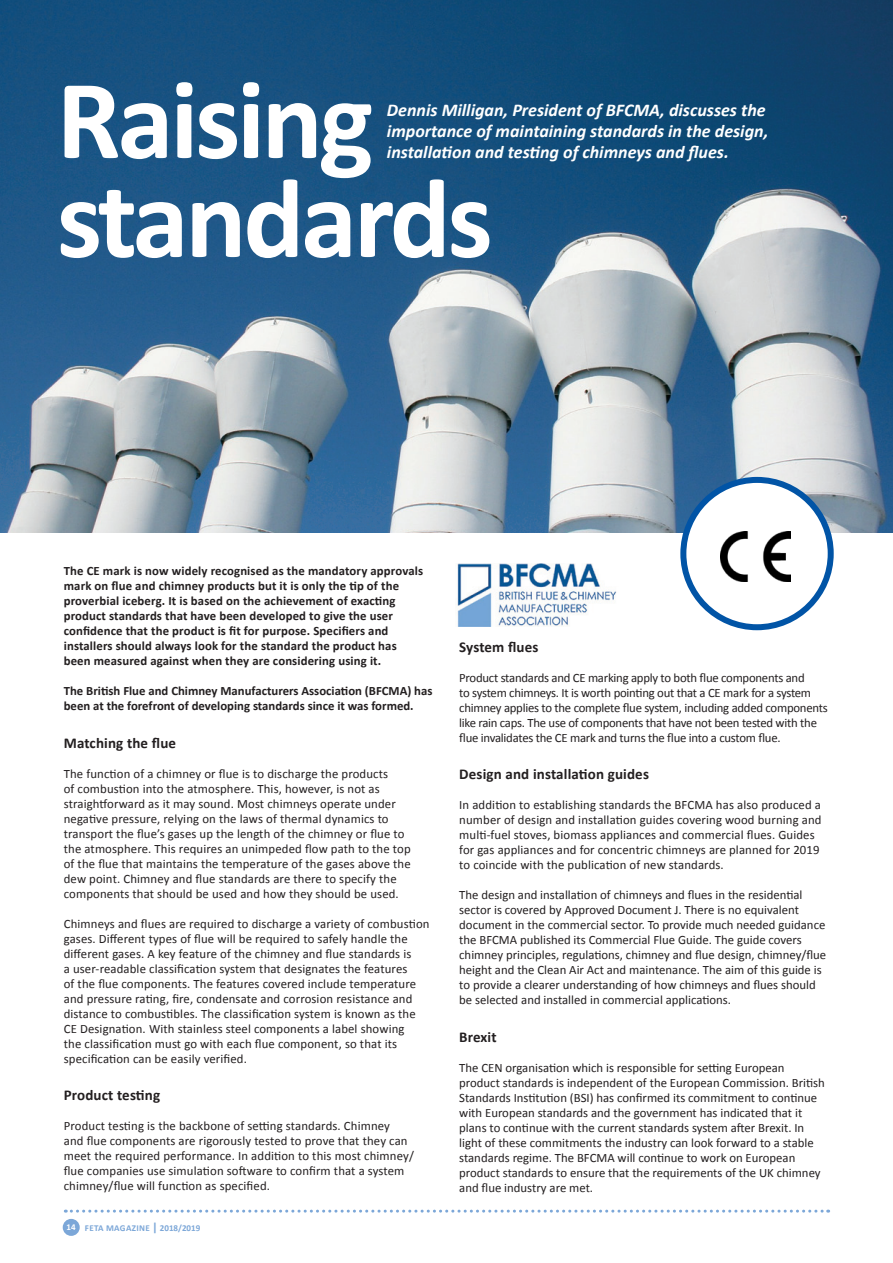
<style>
.page{position:relative;width:893px;height:1263px;background:#fff}
.page>*{position:absolute;margin:0;border:0;box-sizing:border-box;transform-origin:0 0}
.t1{font:700 114px/99px "Calibri";letter-spacing:-.03em;color:#fff}
.t2{font:italic 700 18px/21px "Calibri";color:#fff}
.t3{font:700 15px "Calibri";letter-spacing:.01em;color:#231f20}
.t4{font:12.75px/15px "Calibri";color:#231f20}
.t5{font:700 12.75px/15px "Calibri";letter-spacing:.01em;color:#231f20}
.t6{font:12.75px/15px "Calibri";letter-spacing:-.02em;color:#231f20}
.t7{font:700 9px "Calibri";letter-spacing:.025em;color:#7ca7d8}
.s1{color:#fff}
.s2{font-size:12px}
</style>
<div class="page">
<img style="left:0;top:0;width:893px;height:533px">
<svg style="left:65px;top:1209px;width:764px;height:3px"></svg>
<div style="left:63px;top:1219px;width:17px;height:17px;background:#7ca7d8;border-radius:50%"></div>
<div style="left:683px;top:480px;width:148px;height:147px;background:#fff;border-radius:50%"></div>
<img style="left:721px;top:531px;width:70px;height:51px">
<div style="left:680px;top:477px;width:154px;height:153px;border:6px solid #0154a6;border-radius:50%"></div>
<img style="left:457px;top:563px;width:159px;height:63px">
<h1 class="t1" style="left:57px;top:65px;width:438px">Raising standards</h1>
<h2 class="t2" style="left:387px;top:98px;width:383px">Dennis Milligan, President of BFCMA, discusses the importance of maintaining standards in the design, installation and testing of chimneys and flues.</h2>
<p class="t5" style="left:64px;top:563px;width:361px">The CE mark is now widely recognised as the mandatory approvals mark on flue and chimney products but it is only the tip of the proverbial iceberg. It is based on the achievement of exacting product standards that have been developed to give the user confidence that the product is fit for purpose. Specifiers and installers should always look for the standard the product has been measured against when they are considering using it.</p>
<p class="t5" style="left:64px;top:683px;width:370px">The British Flue and Chimney Manufacturers Association (BFCMA) has been at the forefront of developing standards since it was formed.</p>
<p class="t3" style="left:64px;top:733px;width:114px">Matching the flue</p>
<p class="t4" style="left:64px;top:765px;width:348px">The function of a chimney or flue is to discharge the products<br>of combustion into the atmosphere. This, however, is not as straightforward as it may sound. Most chimneys operate under negative pressure, relying on the laws of thermal dynamics to transport the flue’s gases up the length of the chimney or flue to the atmosphere. This requires an unimpeded flow path to the top of the flue that maintains the temperature of the gases above the dew point. Chimney and flue standards are there to specify the components that should be used and how they should be used.</p>
<p class="t4" style="left:64px;top:915px;width:367px">Chimneys and flues are required to discharge a variety of combustion gases. Different types of flue will be required to safely handle the different gases. A key feature of the chimney and flue standards is<br>a user-readable classification system that designates the features<br>of the flue components. The features covered include temperature and pressure rating, fire, condensate and corrosion resistance and distance to combustibles. The classification system is known as the CE Designation. With stainless steel components a label showing<br>the classification must go with each flue component, so that its specification can be easily verified.</p>
<p class="t3" style="left:64px;top:1086px;width:98px">Product testing</p>
<p class="t4" style="left:64px;top:1118px;width:352px">Product testing is the backbone of setting standards. Chimney<br>and flue components are rigorously tested to prove that they can meet the required performance. In addition to this most chimney/ flue companies use simulation software to confirm that a system chimney/flue will function as specified.</p>
<p class="t7" style="left:67px;top:1222px;width:135px"><span class="s1">14</span> FETA MAGAZINE <span class="s2">|</span> 2018/2019</p>
<p class="t3" style="left:459px;top:637px;width:81px">System flues</p>
<p class="t6" style="left:459px;top:669px;width:370px">Product standards and CE marking apply to both flue components and<br>to system chimneys. It is worth pointing out that a CE mark for a system chimney applies to the complete flue system, including added components like rain caps. The use of components that have not been tested with the flue invalidates the CE mark and turns the flue into a custom flue.</p>
<p class="t3" style="left:459px;top:765px;width:191px">Design and installation guides</p>
<p class="t4" style="left:459px;top:797px;width:364px">In addition to establishing standards the BFCMA has also produced a number of design and installation guides covering wood burning and multi-fuel stoves, biomass appliances and commercial flues. Guides for gas appliances and for concentric chimneys are planned for 2019 to coincide with the publication of new standards.</p>
<p class="t4" style="left:459px;top:887px;width:368px">The design and installation of chimneys and flues in the residential sector is covered by Approved Document J. There is no equivalent document in the commercial sector. To provide much needed guidance the BFCMA published its Commercial Flue Guide. The guide covers chimney principles, regulations, chimney and flue design, chimney/flue height and the Clean Air Act and maintenance. The aim of this guide is to provide a clearer understanding of how chimneys and flues should be selected and installed in commercial applications.</p>
<p class="t3" style="left:459px;top:1027px;width:39px">Brexit</p>
<p class="t4" style="left:459px;top:1059px;width:367px">The CEN organisation which is responsible for setting European product standards is independent of the European Commission. British Standards Institution (BSI) has confirmed its commitment to continue with European standards and the government has indicated that it plans to continue with the current standards system after Brexit. In light of these commitments the industry can look forward to a stable standards regime. The BFCMA will continue to work on European product standards to ensure that the requirements of the UK chimney and flue industry are met.</p>
</div>
